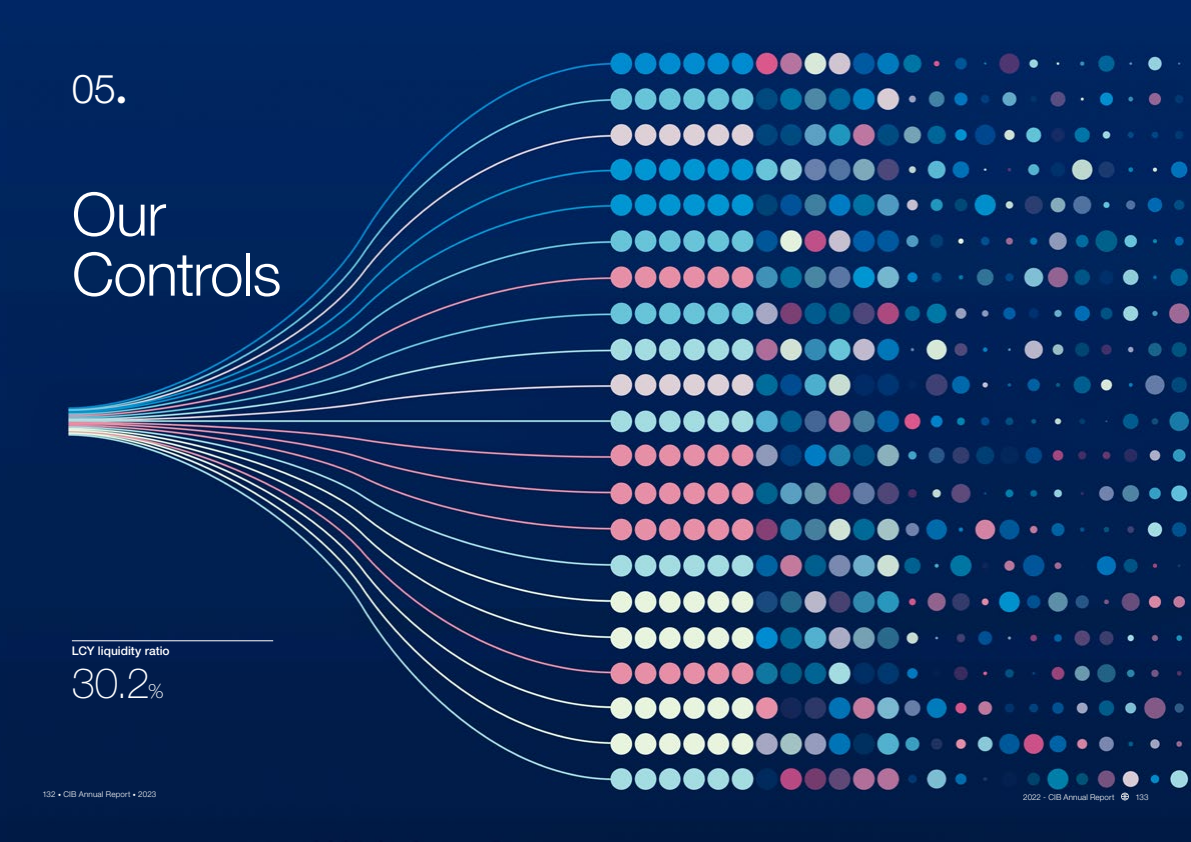
<style>
.page{position:relative;width:1191px;height:842px;background:#fff}
.page>*{position:absolute;margin:0;border:0;box-sizing:border-box;transform-origin:0 0}
.t1{font:300 60px/60px "Helvetica Neue LT Std";letter-spacing:-.015em;color:#fff}
.t2{font:100 42px "Helvetica Neue LT Std";color:#fff}
.t3{font:300 40px "Helvetica Neue LT Std";color:#fff}
.t4{font:500 12px "Helvetica Neue LT Std";color:#fff}
.t5{font:300 8px "Helvetica Neue LT Std";letter-spacing:.015em;color:#fff}
.s1{font-size:20px}
.s2{font-weight:400;font-size:6px}
</style>
<div class="page">
<img style="left:0;top:0;width:1191px;height:842px">
<hr style="left:72px;top:641px;width:201px;height:1px;background:#fff">
<svg style="left:1121px;top:793px;width:7px;height:7px"></svg>
<h3 class="t3" style="left:72px;top:64px;width:56px">05<sub>•</sub></h3>
<h1 class="t1" style="left:72px;top:183px;width:211px">Our<br>Controls</h1>
<h3 class="t4" style="left:72px;top:644px;width:99px">LCY liquidity ratio</h3>
<h2 class="t2" style="left:72px;top:659px;width:93px">30.2<span class="s1">%</span></h2>
<p class="t5" style="left:43px;top:790px;width:115px">132 <span class="s2">•</span> CIB Annual Report <span class="s2">•</span> 2023</p>
<p class="t5" style="left:1023px;top:793px;width:93px">2022 - CIB Annual Report</p>
<p class="t5" style="left:1135px;top:793px;width:15px">133</p>
</div>
